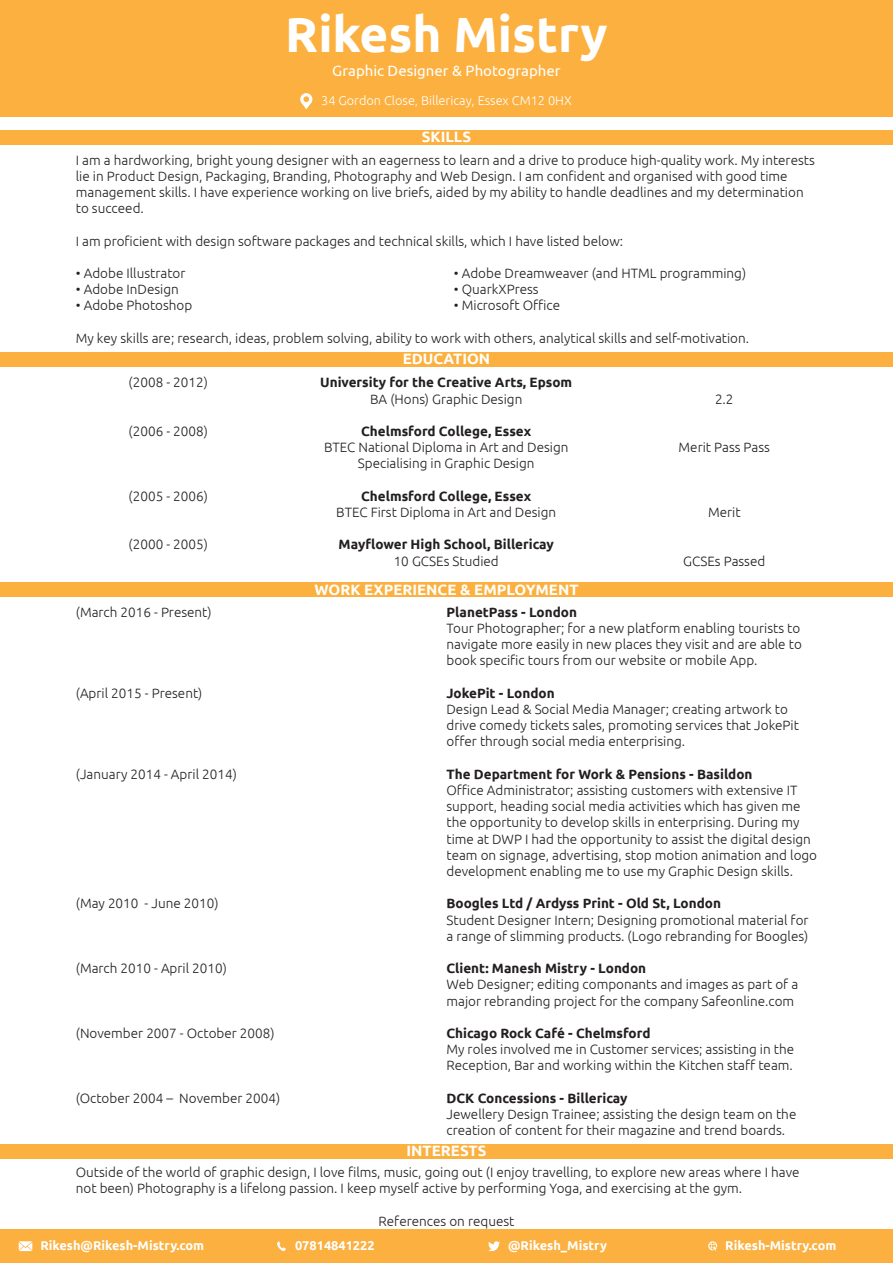
<style>
.page{position:relative;width:893px;height:1263px;background:#fff}
.page>*{position:absolute;margin:0;border:0;box-sizing:border-box;transform-origin:0 0}
.t1{font:700 49.5px "Ubuntu";color:#fff}
.t2{font:700 15px "Ubuntu";color:#fff}
.t3{font:15px "Ubuntu";color:#fff}
.t4{font:300 13.5px/16.2px "Ubuntu";color:#231f20}
.t5{font:700 13.5px "Ubuntu";color:#231f20}
.t6{font:700 12.75px "Ubuntu";color:#fff}
.t7{font:300 12.75px "Ubuntu";color:#fff}
</style>
<div class="page">
<div style="left:0;top:0;width:893px;height:116px;background:#fbb03f"></div>
<div style="left:0;top:1229px;width:893px;height:34px;background:#fbb03f"></div>
<div style="left:0;top:131px;width:893px;height:14px;background:#fbb03f"></div>
<div style="left:0;top:353px;width:893px;height:14px;background:#fbb03f"></div>
<div style="left:0;top:583px;width:893px;height:14px;background:#fbb03f"></div>
<div style="left:0;top:1144px;width:893px;height:14px;background:#fbb03f"></div>
<svg style="left:488px;top:1241px;width:12px;height:10px"></svg>
<svg style="left:277px;top:1241px;width:9px;height:10px"></svg>
<svg style="left:19px;top:1241px;width:13px;height:10px"></svg>
<svg style="left:708px;top:1241px;width:9px;height:10px"></svg>
<svg style="left:300px;top:93px;width:12px;height:12px"></svg>
<svg style="left:301px;top:96px;width:11px;height:13px"></svg>
<p class="t1" style="left:285px;top:5px;width:324px">Rikesh Mistry</p>
<p class="t3" style="left:332px;top:62px;width:230px">Graphic Designer &amp; Photographer</p>
<p class="t7" style="left:321px;top:93px;width:252px">34 Gordon Close, Billericay, Essex CM12 0HX</p>
<p class="t2" style="left:422px;top:128px;width:51px">SKILLS</p>
<p class="t4" style="left:76px;top:151px;width:740px">I am a hardworking, bright young designer with an eagerness to learn and a drive to produce high-quality work. My interests lie in Product Design, Packaging, Branding, Photography and Web Design. I am confident and organised with good time management skills. I have experience working on live briefs, aided by my ability to handle deadlines and my determination to succeed.</p>
<p class="t4" style="left:76px;top:232px;width:549px">I am proficient with design software packages and technical skills, which I have listed below:</p>
<p class="t4" style="left:76px;top:265px;width:111px">• Adobe Illustrator</p>
<p class="t4" style="left:454px;top:265px;width:294px">• Adobe Dreamweaver (and HTML programming)</p>
<p class="t4" style="left:76px;top:281px;width:104px">• Adobe InDesign</p>
<p class="t4" style="left:454px;top:281px;width:86px">• QuarkXPress</p>
<p class="t4" style="left:76px;top:297px;width:118px">• Adobe Photoshop</p>
<p class="t4" style="left:454px;top:297px;width:108px">• Microsoft Office</p>
<p class="t4" style="left:76px;top:330px;width:675px">My key skills are; research, ideas, problem solving, ability to work with others, analytical skills and self-motivation.</p>
<p class="t4" style="left:129px;top:374px;width:81px">(2008 - 2012)</p>
<p class="t4" style="left:129px;top:423px;width:81px">(2006 - 2008)</p>
<p class="t4" style="left:129px;top:487px;width:81px">(2005 - 2006)</p>
<p class="t4" style="left:129px;top:536px;width:81px">(2000 - 2005)</p>
<p class="t4" style="left:76px;top:604px;width:137px">(March 2016 - Present)</p>
<p class="t4" style="left:76px;top:685px;width:128px">(April 2015 - Present)</p>
<p class="t4" style="left:76px;top:766px;width:163px">(January 2014 - April 2014)</p>
<p class="t4" style="left:76px;top:895px;width:144px">(May 2010 - June 2010)</p>
<p class="t4" style="left:76px;top:960px;width:153px">(March 2010 - April 2010)</p>
<p class="t4" style="left:76px;top:1025px;width:200px">(November 2007 - October 2008)</p>
<p class="t4" style="left:76px;top:1090px;width:206px">(October 2004 – November 2004)</p>
<p class="t2" style="left:403px;top:350px;width:89px">EDUCATION</p>
<p class="t5" style="left:320px;top:374px;width:253px">University for the Creative Arts, Epsom</p>
<p class="t4" style="left:370px;top:390px;width:154px">BA (Hons) Graphic Design</p>
<p class="t5" style="left:361px;top:423px;width:172px">Chelmsford College, Essex</p>
<p class="t4" style="left:324px;top:439px;width:246px">BTEC National Diploma in Art and Design</p>
<p class="t4" style="left:358px;top:455px;width:178px">Specialising in Graphic Design</p>
<p class="t5" style="left:361px;top:488px;width:172px">Chelmsford College, Essex</p>
<p class="t4" style="left:336px;top:504px;width:221px">BTEC First Diploma in Art and Design</p>
<p class="t5" style="left:339px;top:536px;width:217px">Mayflower High School, Billericay</p>
<p class="t4" style="left:394px;top:552px;width:107px">10 GCSEs Studied</p>
<p class="t2" style="left:314px;top:580px;width:266px">WORK EXPERIENCE &amp; EMPLOYMENT</p>
<p class="t4" style="left:715px;top:390px;width:20px">2.2</p>
<p class="t4" style="left:679px;top:439px;width:93px">Merit Pass Pass</p>
<p class="t4" style="left:708px;top:504px;width:34px">Merit</p>
<p class="t4" style="left:683px;top:552px;width:84px">GCSEs Passed</p>
<p class="t5" style="left:446px;top:604px;width:132px">PlanetPass - London</p>
<p class="t4" style="left:446px;top:620px;width:357px;text-align:justify">Tour Photographer; for a new platform enabling tourists to navigate more easily in new places they visit and are able to book specific tours from our website or mobile App.</p>
<p class="t5" style="left:446px;top:685px;width:110px">JokePit - London</p>
<p class="t4" style="left:446px;top:701px;width:354px">Design Lead &amp; Social Media Manager; creating artwork to drive comedy tickets sales, promoting services that JokePit offer through social media enterprising.</p>
<p class="t5" style="left:446px;top:766px;width:308px">The Department for Work &amp; Pensions - Basildon</p>
<p class="t4" style="left:446px;top:782px;width:372px">Office Administrator; assisting customers with extensive IT support, heading social media activities which has given me the opportunity to develop skills in enterprising. During my time at DWP I had the opportunity to assist the digital design team on signage, advertising, stop motion animation and logo development enabling me to use my Graphic Design skills.</p>
<p class="t5" style="left:446px;top:895px;width:276px">Boogles Ltd / Ardyss Print - Old St, London</p>
<p class="t4" style="left:446px;top:911px;width:364px">Student Designer Intern; Designing promotional material for a range of slimming products. (Logo rebranding for Boogles)</p>
<p class="t5" style="left:446px;top:960px;width:201px">Client: Manesh Mistry - London</p>
<p class="t4" style="left:446px;top:976px;width:353px">Web Designer; editing componants and images as part of a major rebranding project for the company Safeonline.com</p>
<p class="t5" style="left:446px;top:1025px;width:206px">Chicago Rock Café - Chelmsford</p>
<p class="t4" style="left:446px;top:1041px;width:349px">My roles involved me in Customer services; assisting in the<br>Reception, Bar and working within the Kitchen staff team.</p>
<p class="t5" style="left:446px;top:1090px;width:183px">DCK Concessions - Billericay</p>
<p class="t4" style="left:446px;top:1106px;width:351px">Jewellery Design Trainee; assisting the design team on the creation of content for their magazine and trend boards.</p>
<p class="t2" style="left:407px;top:1141px;width:81px">INTERESTS</p>
<p class="t4" style="left:76px;top:1164px;width:725px">Outside of the world of graphic design, I love films, music, going out (I enjoy travelling, to explore new areas where I have not been) Photography is a lifelong passion. I keep myself active by performing Yoga, and exercising at the gym.</p>
<p class="t4" style="left:379px;top:1212px;width:137px">References on request</p>
<p class="t6" style="left:40px;top:1238px;width:165px">Rikesh@Rikesh-Mistry.com</p>
<p class="t6" style="left:295px;top:1238px;width:81px">07814841222</p>
<p class="t6" style="left:508px;top:1238px;width:100px">@Rikesh_Mistry</p>
<p class="t6" style="left:725px;top:1238px;width:113px">Rikesh-Mistry.com</p>
</div>
